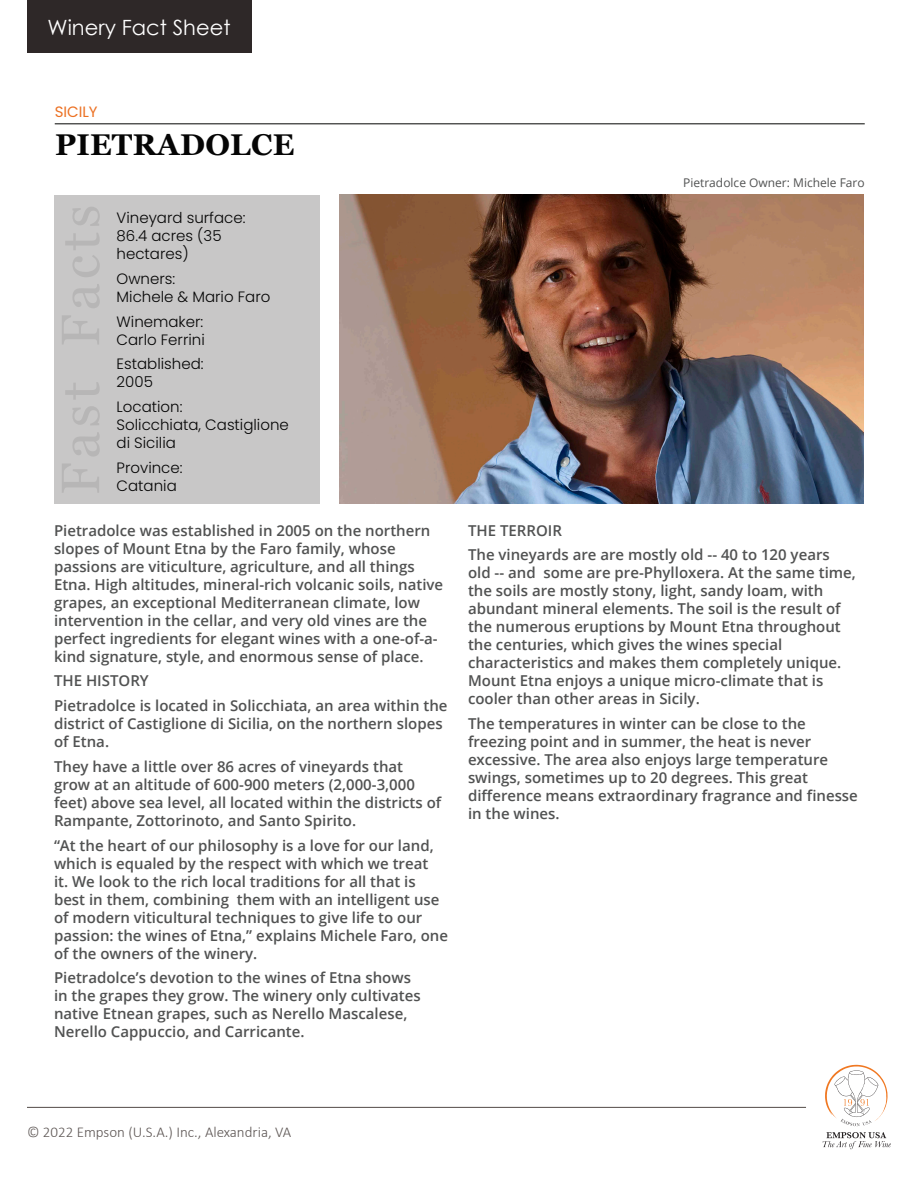
<style>
.page{position:relative;width:918px;height:1188px;background:#fff}
.page>*{position:absolute;margin:0;border:0;box-sizing:border-box;transform-origin:0 0}
.SectionHeader{font:700 30px "Georgia";letter-spacing:.01em;color:#050505}
.t1{font:21px "Century Gothic";color:#fff}
.text{font:600 15px/18px "Open Sans";color:#515252}
.Winery_Name_Text{font:300 15px/18px "Poppins";color:#050505}
.t2{font:300 15px "Calibri";color:#5d5654}
.Region_Text{font:15px "Poppins";color:#ec7123}
.text-2{font:12px "Open Sans";color:#515252}
</style>
<div class="page">
<svg style="left:823px;top:1132px;width:68px;height:17px"></svg>
<svg style="left:825px;top:1065px;width:63px;height:61px"></svg>
<hr style="left:27px;top:1107px;width:779px;height:1px;background:#524a47">
<div style="left:54px;top:195px;width:266px;height:309px;background:#c8c7c7"></div>
<hr style="left:55px;top:123px;width:810px;height:1px;background:#040503">
<img style="left:339px;top:195px;width:525px;height:309px">
<div style="left:27px;top:0;width:225px;height:53px;background:#2e2828"></div>
<p class="t1" style="left:48px;top:13px;width:184px">Winery Fact Sheet</p>
<p class="Region_Text" style="left:55px;top:103px;width:45px">SICILY</p>
<p class="SectionHeader" style="left:55px;top:126px;width:241px">PIETRADOLCE</p>
<p class="Winery_Name_Text" style="left:117px;top:209px;width:130px">Vineyard surface:</p>
<p class="Winery_Name_Text" style="left:117px;top:227px;width:106px">86.4 acres (35 hectares)</p>
<p class="Winery_Name_Text" style="left:117px;top:270px;width:60px">Owners:</p>
<p class="Winery_Name_Text" style="left:117px;top:288px;width:155px">Michele &amp; Mario Faro</p>
<p class="Winery_Name_Text" style="left:117px;top:313px;width:88px">Winemaker:</p>
<p class="Winery_Name_Text" style="left:117px;top:331px;width:90px">Carlo Ferrini</p>
<p class="Winery_Name_Text" style="left:117px;top:355px;width:89px">Established:</p>
<p class="Winery_Name_Text" style="left:117px;top:373px;width:38px">2005</p>
<p class="Winery_Name_Text" style="left:117px;top:398px;width:67px">Location:</p>
<p class="Winery_Name_Text" style="left:117px;top:416px;width:174px">Solicchiata, Castiglione di Sicilia</p>
<p class="Winery_Name_Text" style="left:117px;top:459px;width:67px">Province:</p>
<p class="Winery_Name_Text" style="left:117px;top:477px;width:62px">Catania</p>
<p class="text" style="left:54px;top:521px;width:391px">Pietradolce was established in 2005 on the northern slopes of Mount Etna by the Faro family, whose passions are viticulture, agriculture, and all things Etna. High altitudes, mineral-rich volcanic soils, native grapes, an exceptional Mediterranean climate, low intervention in the cellar, and very old vines are the perfect ingredients for elegant wines with a one-of-a&shy;kind signature, style, and enormous sense of place.</p>
<p class="text" style="left:54px;top:672px;width:96px">THE HISTORY</p>
<p class="text" style="left:54px;top:696px;width:395px">Pietradolce is located in Solicchiata, an area within the district of Castiglione di Sicilia, on the northern slopes of Etna.</p>
<p class="text" style="left:54px;top:757px;width:389px">They have a little over 86 acres of vineyards that grow at an altitude of 600-900 meters (2,000-3,000 feet) above sea level, all located within the districts of Rampante, Zottorinoto, and Santo Spirito.</p>
<p class="text" style="left:54px;top:836px;width:396px">“At the heart of our philosophy is a love for our land, which is equaled by the respect with which we treat<br>it. We look to the rich local traditions for all that is best in them, combining them with an intelligent use of modern viticultural techniques to give life to our passion: the wines of Etna,” explains Michele Faro, one of the owners of the winery.</p>
<p class="text" style="left:54px;top:969px;width:368px">Pietradolce’s devotion to the wines of Etna shows in the grapes they grow. The winery only cultivates native Etnean grapes, such as Nerello Mascalese, Nerello Cappuccio, and Carricante.</p>
<p class="text-2" style="left:683px;top:174px;width:183px">Pietradolce Owner: Michele Faro</p>
<p class="text" style="left:468px;top:521px;width:96px">THE TERROIR</p>
<p class="text" style="left:468px;top:546px;width:389px">The vineyards are are mostly old -- 40 to 120 years old -- and some are pre-Phylloxera. At the same time, the soils are mostly stony, light, sandy loam, with abundant mineral elements. The soil is the result of the numerous eruptions by Mount Etna throughout the centuries, which gives the wines special characteristics and makes them completely unique.<br>Mount Etna enjoys a unique micro-climate that is cooler than other areas in Sicily.</p>
<p class="text" style="left:468px;top:714px;width:391px">The temperatures in winter can be close to the freezing point and in summer, the heat is never excessive. The area also enjoys large temperature swings, sometimes up to 20 degrees. This great difference means extraordinary fragrance and finesse in the wines.</p>
<p class="t2" style="left:27px;top:1122px;width:266px">© 2022 Empson (U.S.A.) Inc., Alexandria, VA</p>
</div>
